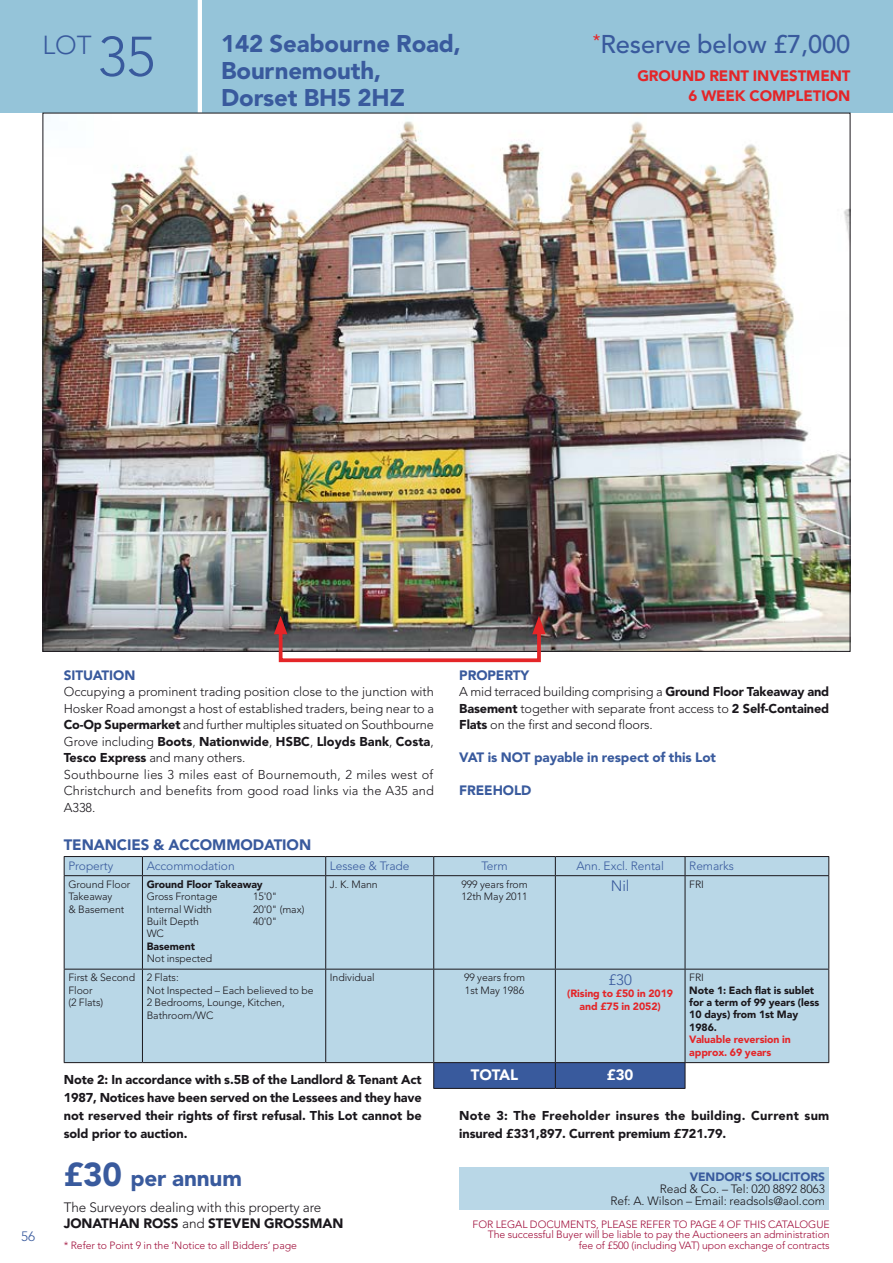
<style>
.page{position:relative;width:893px;height:1263px;background:#fff}
.page>*{position:absolute;margin:0;border:0;box-sizing:border-box;transform-origin:0 0}
.t1{font:300 25.8px "Avenir LT Std";color:#395a9d}
.t2{font:500 25.5px "Avenir LT Std";letter-spacing:-.005em;color:#395a9d}
.t3{font:900 24px/27px "Avenir LT Std";letter-spacing:-.005em;color:#395a9d}
.t4{font:900 22.5px "Avenir LT Std";letter-spacing:-.005em;color:#395a9d}
.t5{font:900 15px/19.5px "Avenir LT Std";letter-spacing:-.005em;color:#e42528;text-align:right}
.t6{font:900 15px "Avenir LT Std";letter-spacing:-.005em;color:#395a9d}
.t7{font:900 15px "Avenir LT Std";letter-spacing:-.005em;color:#fff}
.t8{font:300 15px "Avenir LT Std";color:#395a9d}
.t9{font:300 13.5px/16.5px "Avenir LT Std";letter-spacing:-.005em;color:#1a171c}
.t10{font:900 13.5px "Avenir LT Std";letter-spacing:-.005em;color:#395a9d}
.t11{font:300 13.5px "Avenir LT Std";color:#395a9d}
.t12{font:300 12.75px/16.5px "Avenir LT Std";letter-spacing:-.005em;color:#1a171c}
.t13{font:900 12.75px/18px "Avenir LT Std";letter-spacing:-.005em;color:#1a171c;text-align:justify}
.t14{font:900 12.75px/18px "Avenir LT Std";letter-spacing:.02em;color:#1a171c}
.t15{font:300 12px/12px "Avenir LT Std";letter-spacing:-.005em;color:#1a171c;text-align:right}
.t16{font:300 12px "Avenir LT Std";letter-spacing:-.005em;color:#395a9d}
.t17{font:900 12px "Avenir LT Std";letter-spacing:-.005em;color:#395a9d}
.t18{font:300 10.5px/12.5px "Avenir LT Std";letter-spacing:-.005em;color:#1a171c}
.t19{font:300 10.5px/10.5px "Avenir LT Std";letter-spacing:-.005em;color:#a00f3b;text-align:right}
.t20{font:900 10.5px/12.5px "Avenir LT Std";letter-spacing:-.005em;color:#1a171c}
.t21{font:900 10.5px/12.5px "Avenir LT Std";letter-spacing:-.005em;color:#e42528;text-align:center}
.s1{font-size:55.5px}
.s2{font-weight:900}
.s3{font-size:33px}
</style>
<div class="page">
<div style="left:0;top:0;width:893px;height:113px;background:#95c4d9"></div>
<hr style="left:198px;top:0;width:4px;height:113px;background:#fff">
<img style="left:45px;top:121px;width:803px;height:529px">
<div style="left:459px;top:1167px;width:370px;height:43px;background:#b9d7e7"></div>
<div style="left:279px;top:625px;width:262px;height:37px;border:4px solid #e42528"></div>
<svg style="left:274px;top:616px;width:13px;height:18px"></svg>
<svg style="left:532px;top:616px;width:14px;height:18px"></svg>
<div style="left:65px;top:857px;width:763px;height:205px;background:#b9d7e7"></div>
<hr style="left:142px;top:876px;width:1px;height:93px;background:#1a171c">
<hr style="left:325px;top:876px;width:1px;height:93px;background:#1a171c">
<hr style="left:433px;top:876px;width:1px;height:93px;background:#1a171c">
<hr style="left:555px;top:876px;width:1px;height:93px;background:#1a171c">
<hr style="left:685px;top:876px;width:1px;height:93px;background:#1a171c">
<hr style="left:64px;top:969px;width:78px;height:1px;background:#1a171c">
<hr style="left:142px;top:969px;width:184px;height:1px;background:#1a171c">
<hr style="left:142px;top:969px;width:1px;height:93px;background:#1a171c">
<hr style="left:326px;top:969px;width:108px;height:1px;background:#1a171c">
<hr style="left:325px;top:969px;width:1px;height:93px;background:#1a171c">
<hr style="left:434px;top:969px;width:121px;height:1px;background:#1a171c">
<hr style="left:433px;top:969px;width:1px;height:93px;background:#1a171c">
<hr style="left:555px;top:969px;width:130px;height:1px;background:#1a171c">
<hr style="left:555px;top:969px;width:1px;height:93px;background:#1a171c">
<hr style="left:685px;top:969px;width:144px;height:1px;background:#1a171c">
<hr style="left:685px;top:969px;width:1px;height:93px;background:#1a171c">
<hr style="left:64px;top:1062px;width:78px;height:1px;background:#1a171c">
<hr style="left:142px;top:1062px;width:184px;height:1px;background:#1a171c">
<hr style="left:326px;top:1062px;width:108px;height:1px;background:#1a171c">
<hr style="left:685px;top:1062px;width:144px;height:1px;background:#1a171c">
<svg style="left:142px;top:857px;width:1px;height:18px"></svg>
<hr style="left:64px;top:876px;width:1px;height:93px;background:#1a171c">
<hr style="left:828px;top:876px;width:1px;height:93px;background:#1a171c">
<hr style="left:64px;top:969px;width:1px;height:93px;background:#1a171c">
<hr style="left:828px;top:969px;width:1px;height:93px;background:#1a171c">
<svg style="left:555px;top:857px;width:1px;height:18px"></svg>
<svg style="left:685px;top:857px;width:1px;height:18px"></svg>
<svg style="left:325px;top:857px;width:1px;height:18px"></svg>
<svg style="left:433px;top:857px;width:1px;height:18px"></svg>
<hr style="left:64px;top:856px;width:78px;height:1px;background:#1a171c">
<svg style="left:64px;top:857px;width:1px;height:18px"></svg>
<hr style="left:142px;top:856px;width:184px;height:1px;background:#1a171c">
<hr style="left:326px;top:856px;width:108px;height:1px;background:#1a171c">
<hr style="left:434px;top:856px;width:121px;height:1px;background:#1a171c">
<hr style="left:555px;top:856px;width:130px;height:1px;background:#1a171c">
<hr style="left:685px;top:856px;width:144px;height:1px;background:#1a171c">
<svg style="left:828px;top:857px;width:1px;height:18px"></svg>
<hr style="left:64px;top:875px;width:78px;height:1px;background:#1a171c">
<hr style="left:142px;top:875px;width:184px;height:1px;background:#1a171c">
<hr style="left:326px;top:875px;width:108px;height:1px;background:#1a171c">
<hr style="left:434px;top:875px;width:121px;height:1px;background:#1a171c">
<hr style="left:555px;top:875px;width:130px;height:1px;background:#1a171c">
<hr style="left:685px;top:875px;width:144px;height:1px;background:#1a171c">
<svg style="left:433px;top:1062px;width:253px;height:26px;background:#385796"></svg>
<hr style="left:433px;top:1088px;width:122px;height:1px;background:#1a171c">
<hr style="left:555px;top:1088px;width:130px;height:1px;background:#1a171c">
<h1 class="t1" style="left:43px;top:30px;width:114px">LOT <span class="s1">35</span></h1>
<h3 class="t3" style="left:221px;top:30px;width:241px">142 Seabourne Road,<br>Bournemouth,<br>Dorset BH5 2HZ</h3>
<h2 class="t2" style="left:593px;top:30px;width:259px"><sup>*</sup>Reserve below £7,000</h2>
<p class="t5" style="left:637px;top:66px;width:215px">GROUND RENT INVESTMENT<br>6 WEEK COMPLETION</p>
<p class="t11" style="left:21px;top:1229px;width:15px">56</p>
<p class="t10" style="left:64px;top:667px;width:73px">SITUATION</p>
<p class="t12" style="left:64px;top:684px;width:372px">Occupying a prominent trading position close to the junction with Hosker Road amongst a host of established traders, being near to a <span class="s2">Co-Op Supermarket</span> and further multiples situated on Southbourne Grove including <span class="s2">Boots</span>, <span class="s2">Nationwide</span>, <span class="s2">HSBC</span>, <span class="s2">Lloyds Bank</span>, <span class="s2">Costa</span>, <span class="s2">Tesco Express</span> and many others.<br>Southbourne lies 3 miles east of Bournemouth, 2 miles west of Christchurch and benefits from good road links via the A35 and A338.</p>
<p class="t10" style="left:459px;top:667px;width:71px">PROPERTY</p>
<p class="t12" style="left:459px;top:684px;width:372px;text-align:justify">A mid terraced building comprising a <span class="s2">Ground Floor Takeaway and Basement</span> together with separate front access to <span class="s2">2 Self-Contained Flats</span> on the first and second floors.</p>
<p class="t10" style="left:459px;top:750px;width:258px">VAT is NOT payable in respect of this Lot</p>
<p class="t10" style="left:459px;top:783px;width:74px">FREEHOLD</p>
<p class="t6" style="left:64px;top:835px;width:249px">TENANCIES &amp; ACCOMMODATION</p>
<p class="t16" style="left:68px;top:858px;width:46px">Property</p>
<p class="t16" style="left:147px;top:858px;width:89px">Accommodation</p>
<p class="t16" style="left:330px;top:858px;width:81px">Lessee &amp; Trade</p>
<p class="t16" style="left:481px;top:858px;width:28px">Term</p>
<p class="t16" style="left:576px;top:858px;width:89px">Ann. Excl. Rental</p>
<p class="t16" style="left:689px;top:858px;width:46px">Remarks</p>
<p class="t18" style="left:68px;top:878px;width:64px">Ground Floor<br>Takeaway<br>&amp; Basement</p>
<p class="t20" style="left:147px;top:878px;width:118px">Ground Floor Takeaway</p>
<p class="t18" style="left:330px;top:878px;width:49px">J. K. Mann</p>
<p class="t18" style="left:461px;top:878px;width:68px">999 years from<br>12th May 2011</p>
<p class="t8" style="left:611px;top:877px;width:20px">Nil</p>
<p class="t18" style="left:689px;top:878px;width:16px">FRI</p>
<p class="t18" style="left:147px;top:890px;width:72px">Gross Frontage</p>
<p class="t18" style="left:253px;top:890px;width:26px">15'0"</p>
<p class="t18" style="left:147px;top:903px;width:67px">Internal Width</p>
<p class="t18" style="left:253px;top:903px;width:53px">20'0" (max)</p>
<p class="t18" style="left:147px;top:915px;width:54px">Built Depth</p>
<p class="t18" style="left:253px;top:915px;width:26px">40'0"</p>
<p class="t18" style="left:147px;top:927px;width:19px">WC</p>
<p class="t20" style="left:147px;top:940px;width:50px">Basement</p>
<p class="t18" style="left:147px;top:952px;width:67px">Not inspected</p>
<p class="t18" style="left:68px;top:971px;width:68px">First &amp; Second<br>Floor<br>(2 Flats)</p>
<p class="t18" style="left:147px;top:971px;width:169px">2 Flats:<br>Not Inspected – Each believed to be<br>2 Bedrooms, Lounge, Kitchen,<br>Bathroom/WC</p>
<p class="t18" style="left:330px;top:971px;width:46px">Individual</p>
<p class="t18" style="left:464px;top:971px;width:62px">99 years from<br>1st May 1986</p>
<p class="t8" style="left:609px;top:971px;width:25px">£30</p>
<p class="t21" style="left:567px;top:987px;width:107px">(Rising to £50 in 2019 and £75 in 2052)</p>
<p class="t18" style="left:689px;top:971px;width:16px">FRI</p>
<p class="t20" style="left:689px;top:984px;width:132px">Note 1: Each flat is sublet for a term of 99 years (less<br>10 days) from 1st May<br>1986.</p>
<p class="t21" style="left:689px;top:1033px;width:103px;text-align:left">Valuable reversion in approx. 69 years</p>
<p class="t13" style="left:64px;top:1070px;width:359px">Note 2: In accordance with s.5B of the Landlord &amp; Tenant Act</p>
<p class="t7" style="left:471px;top:1065px;width:49px">TOTAL</p>
<p class="t7" style="left:607px;top:1065px;width:28px">£30</p>
<p class="t13" style="left:64px;top:1088px;width:360px">1987, Notices have been served on the Lessees and they have not reserved their rights of first refusal. This Lot cannot be sold prior to auction.</p>
<p class="t14" style="left:459px;top:1106px;width:372px">Note 3: The Freeholder insures the building. Current sum insured £331,897. Current premium £721.79.</p>
<h3 class="t4" style="left:64px;top:1164px;width:180px"><span class="s3">£30</span> per annum</h3>
<p class="t17" style="left:690px;top:1169px;width:137px">VENDOR’S SOLICITORS</p>
<p class="t15" style="left:610px;top:1182px;width:216px">Read &amp; Co. – Tel: 020 8892 8063<br>Ref: A. Wilson – Email: readsols@aol.com</p>
<p class="t9" style="left:64px;top:1199px;width:281px">The Surveyors dealing with this property are<br><span class="s2">JONATHAN ROSS</span> and <span class="s2">STEVEN GROSSMAN</span></p>
<p class="t19" style="left:473px;top:1219px;width:359px">FOR LEGAL DOCUMENTS, PLEASE REFER TO PAGE 4 OF THIS CATALOGUE<br>The successful Buyer will be liable to pay the Auctioneers an administration fee of £500 (including VAT) upon exchange of contracts</p>
<p class="t19" style="left:64px;top:1240px;width:235px">* Refer to Point 9 in the ‘Notice to all Bidders’ page</p>
</div>
